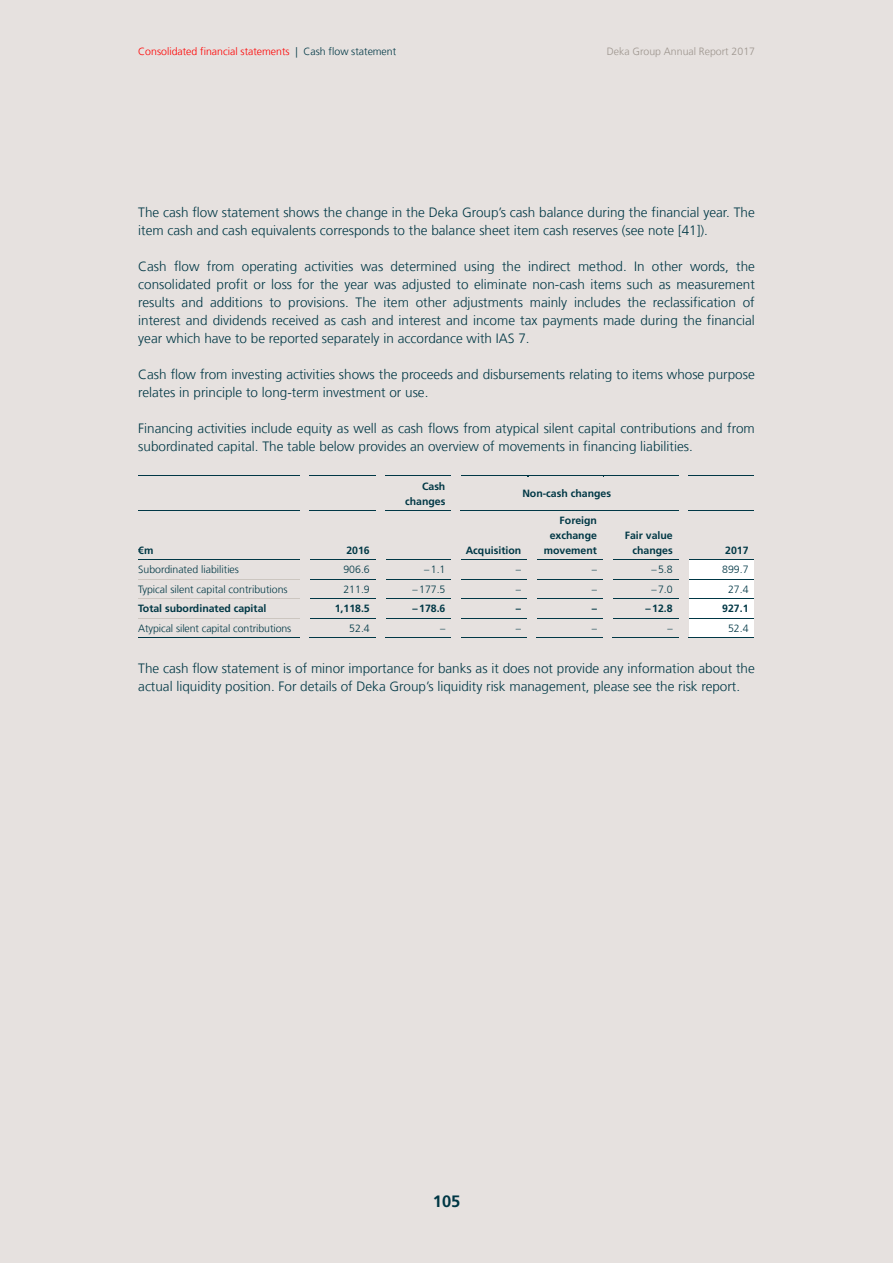
<style>
.page{position:relative;width:893px;height:1263px;background:#e6e1df}
.page>*{position:absolute;margin:0;border:0;box-sizing:border-box;transform-origin:0 0}
.t1{font:700 16.5px "Deka Frutiger";color:#003745}
.t2{font:300 13.5px/18px "Deka Frutiger";color:#003745}
.t3{font:300 10.5px "Deka Frutiger";color:#003745}
.t4{font:700 10.5px/15px "Deka Frutiger";color:#003745;text-align:right}
.t5{font:300 10.5px "Deka Frutiger";color:#f00}
.t6{font:300 10.5px "Deka Frutiger";color:#9d958e}
.s1{color:#003745}
</style>
<div class="page">
<hr style="left:138px;top:475px;width:162px;height:2px;background:#003745">
<hr style="left:309px;top:475px;width:67px;height:2px;background:#003745">
<hr style="left:385px;top:475px;width:67px;height:2px;background:#003745">
<hr style="left:461px;top:475px;width:66px;height:2px;background:#003745">
<hr style="left:527px;top:475px;width:76px;height:2px;background:#003745">
<hr style="left:603px;top:475px;width:76px;height:2px;background:#003745">
<hr style="left:688px;top:475px;width:67px;height:2px;background:#003745">
<hr style="left:138px;top:510px;width:162px;height:1px;background:#003745">
<hr style="left:309px;top:510px;width:67px;height:1px;background:#003745">
<hr style="left:385px;top:510px;width:67px;height:1px;background:#003745">
<hr style="left:461px;top:510px;width:67px;height:1px;background:#003745">
<hr style="left:528px;top:510px;width:75px;height:1px;background:#003745">
<hr style="left:603px;top:510px;width:76px;height:1px;background:#003745">
<hr style="left:688px;top:510px;width:67px;height:1px;background:#003745">
<div style="left:688px;top:560px;width:67px;height:19px;background:#fff"></div>
<hr style="left:138px;top:559px;width:162px;height:1px;background:#003745">
<hr style="left:309px;top:559px;width:67px;height:1px;background:#003745">
<hr style="left:385px;top:559px;width:67px;height:1px;background:#003745">
<hr style="left:461px;top:559px;width:66px;height:1px;background:#003745">
<hr style="left:536px;top:559px;width:67px;height:1px;background:#003745">
<hr style="left:612px;top:559px;width:67px;height:1px;background:#003745">
<hr style="left:688px;top:559px;width:67px;height:1px;background:#003745">
<div style="left:688px;top:579px;width:67px;height:19px;background:#fff"></div>
<hr style="left:138px;top:579px;width:162px;height:1px;background:#ccc6c0">
<hr style="left:309px;top:579px;width:67px;height:1px;background:#003745">
<hr style="left:385px;top:579px;width:67px;height:1px;background:#003745">
<hr style="left:461px;top:579px;width:66px;height:1px;background:#003745">
<hr style="left:536px;top:579px;width:67px;height:1px;background:#003745">
<hr style="left:612px;top:579px;width:67px;height:1px;background:#003745">
<hr style="left:688px;top:579px;width:67px;height:1px;background:#003745">
<div style="left:688px;top:599px;width:67px;height:19px;background:#fff"></div>
<hr style="left:138px;top:598px;width:162px;height:1px;background:#ccc6c0">
<hr style="left:309px;top:598px;width:67px;height:1px;background:#003745">
<hr style="left:385px;top:598px;width:67px;height:1px;background:#003745">
<hr style="left:461px;top:598px;width:66px;height:1px;background:#003745">
<hr style="left:536px;top:598px;width:67px;height:1px;background:#003745">
<hr style="left:612px;top:598px;width:67px;height:1px;background:#003745">
<hr style="left:688px;top:598px;width:67px;height:1px;background:#003745">
<div style="left:688px;top:618px;width:67px;height:20px;background:#fff"></div>
<hr style="left:138px;top:618px;width:162px;height:1px;background:#ccc6c0">
<hr style="left:309px;top:618px;width:67px;height:1px;background:#003745">
<hr style="left:385px;top:618px;width:67px;height:1px;background:#003745">
<hr style="left:461px;top:618px;width:66px;height:1px;background:#003745">
<hr style="left:536px;top:618px;width:67px;height:1px;background:#003745">
<hr style="left:612px;top:618px;width:67px;height:1px;background:#003745">
<hr style="left:688px;top:618px;width:67px;height:1px;background:#003745">
<hr style="left:138px;top:638px;width:162px;height:1px;background:#003745">
<hr style="left:309px;top:638px;width:67px;height:1px;background:#003745">
<hr style="left:385px;top:638px;width:67px;height:1px;background:#003745">
<hr style="left:461px;top:638px;width:66px;height:1px;background:#003745">
<hr style="left:536px;top:638px;width:67px;height:1px;background:#003745">
<hr style="left:612px;top:638px;width:67px;height:1px;background:#003745">
<hr style="left:688px;top:638px;width:67px;height:1px;background:#003745">
<p class="t5" style="left:138px;top:46px;width:259px">Consolidated financial statements <span class="s1">| Cash flow statement</span></p>
<p class="t6" style="left:607px;top:46px;width:150px">Deka Group Annual Report 2017</p>
<p class="t2" style="left:138px;top:204px;width:618px">The cash flow statement shows the change in the Deka Group’s cash balance during the financial year. The item cash and cash equivalents corresponds to the balance sheet item cash reserves (see note [41]).</p>
<p class="t2" style="left:138px;top:258px;width:618px;text-align:justify">Cash flow from operating activities was determined using the indirect method. In other words, the consolidated profit or loss for the year was adjusted to eliminate non-cash items such as measurement results and additions to provisions. The item other adjustments mainly includes the reclassification of interest and dividends received as cash and interest and income tax payments made during the financial year which have to be reported separately in accordance with IAS 7.</p>
<p class="t2" style="left:138px;top:366px;width:618px">Cash flow from investing activities shows the proceeds and disbursements relating to items whose purpose relates in principle to long-term investment or use.</p>
<p class="t2" style="left:138px;top:420px;width:618px">Financing activities include equity as well as cash flows from atypical silent capital contributions and from subordinated capital. The table below provides an overview of movements in financing liabilities.</p>
<p class="t4" style="left:405px;top:479px;width:42px">Cash changes</p>
<p class="t4" style="left:522px;top:487px;width:90px">Non-cash changes</p>
<p class="t4" style="left:138px;top:543px;width:17px">€m</p>
<p class="t4" style="left:346px;top:543px;width:25px">2016</p>
<p class="t4" style="left:466px;top:543px;width:57px">Acquisition</p>
<p class="t4" style="left:544px;top:513px;width:55px">Foreign exchange movement</p>
<p class="t4" style="left:625px;top:528px;width:49px">Fair value changes</p>
<p class="t4" style="left:725px;top:543px;width:25px">2017</p>
<p class="t3" style="left:138px;top:564px;width:102px">Subordinated liabilities</p>
<p class="t3" style="left:343px;top:564px;width:28px">906.6</p>
<p class="t3" style="left:424px;top:564px;width:23px">– 1.1</p>
<p class="t3" style="left:516px;top:564px;width:7px">–</p>
<p class="t3" style="left:592px;top:564px;width:7px">–</p>
<p class="t3" style="left:651px;top:564px;width:23px">– 5.8</p>
<p class="t3" style="left:722px;top:564px;width:28px">899.7</p>
<p class="t3" style="left:138px;top:584px;width:151px">Typical silent capital contributions</p>
<p class="t3" style="left:343px;top:584px;width:28px">211.9</p>
<p class="t3" style="left:412px;top:584px;width:35px">– 177.5</p>
<p class="t3" style="left:516px;top:584px;width:7px">–</p>
<p class="t3" style="left:592px;top:584px;width:7px">–</p>
<p class="t3" style="left:651px;top:584px;width:23px">– 7.0</p>
<p class="t3" style="left:728px;top:584px;width:22px">27.4</p>
<p class="t4" style="left:138px;top:602px;width:130px">Total subordinated capital</p>
<p class="t4" style="left:335px;top:602px;width:37px">1,118.5</p>
<p class="t4" style="left:412px;top:602px;width:35px">– 178.6</p>
<p class="t4" style="left:516px;top:602px;width:7px">–</p>
<p class="t4" style="left:592px;top:602px;width:7px">–</p>
<p class="t4" style="left:645px;top:602px;width:29px">– 12.8</p>
<p class="t4" style="left:722px;top:602px;width:28px">927.1</p>
<p class="t3" style="left:138px;top:623px;width:155px">Atypical silent capital contributions</p>
<p class="t3" style="left:349px;top:623px;width:22px">52.4</p>
<p class="t3" style="left:440px;top:623px;width:7px">–</p>
<p class="t3" style="left:516px;top:623px;width:7px">–</p>
<p class="t3" style="left:592px;top:623px;width:7px">–</p>
<p class="t3" style="left:667px;top:623px;width:7px">–</p>
<p class="t3" style="left:728px;top:623px;width:22px">52.4</p>
<p class="t2" style="left:138px;top:660px;width:618px">The cash flow statement is of minor importance for banks as it does not provide any information about the actual liquidity position. For details of Deka Group’s liquidity risk management, please see the risk report.</p>
<p class="t1" style="left:433px;top:1193px;width:29px">105</p>
</div>
